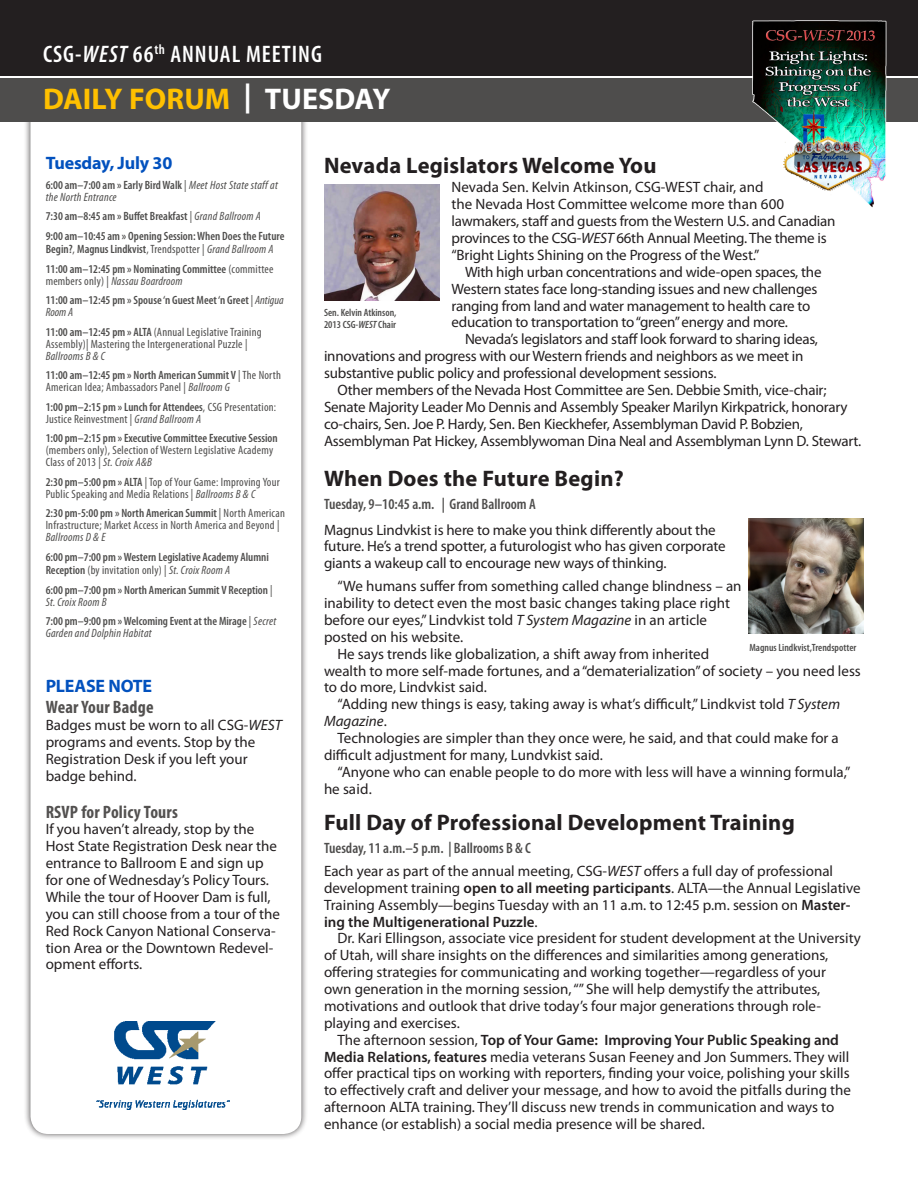
<style>
.page{position:relative;width:918px;height:1188px;background:#fff}
.page>*{position:absolute;margin:0;border:0;box-sizing:border-box;transform-origin:0 0}
.t1{font:700 30px "Myriad Pro";color:#ffc000}
.t2{font:600 condensed 24px "Myriad Pro";letter-spacing:.04em;color:#fff}
.t3{font:700 22.5px "Myriad Pro";letter-spacing:.01em;color:#231f20}
.t4{font:700 condensed 18px/21.6px "Myriad Pro";letter-spacing:.01em;color:#535150}
.t5{font:700 18px "Myriad Pro";letter-spacing:-.01em;color:#0251be}
.Body{font:15px/16.8px "Myriad Pro";color:#231f20}
.Date__Time__Room{font:15px/16.8px "Myriad Pro";letter-spacing:-.01em;color:#231f20}
.Date__Time__Room-2{font:600 condensed 15px "Myriad Pro";color:#4e4d4c}
.Agenda{font:condensed 12px/12px "Myriad Pro";letter-spacing:.02em;color:#4e4d4c}
.Agenda-2{font:600 condensed 12px/12px "Myriad Pro";color:#4e4d4c}
.Agenda-3{font:italic condensed 12px/12px "Myriad Pro";letter-spacing:.02em;color:#4e4d4c}
.Cutline{font:600 condensed 10.5px "Myriad Pro";color:#4e4d4c}
.s1{font-style:italic}
.s2{color:#fff}
.s3{font-weight:600;font-style:normal}
.s4{font-style:normal}
.s5{font-weight:400}
.s6{font-weight:400;font-style:italic}
.s7{font-weight:600}
.s8{font-stretch:normal;color:#0251be}
</style>
<div class="page">
<div style="left:24px;top:81px;width:284px;height:1060px;background:#231f20;opacity:.75"></div>
<div style="left:30px;top:88px;width:271px;height:1046px;background:#fff;border-radius:18px"></div>
<div style="left:0;top:78px;width:918px;height:44px;background:#4e4d4c"></div>
<div style="left:0;top:0;width:918px;height:75px;background:#231f20"></div>
<img style="left:96px;top:1022px;width:133px;height:87px">
<img style="left:748px;top:518px;width:116px;height:116px">
<img style="left:324px;top:185px;width:116px;height:115px">
<img style="left:752px;top:20px;width:135px;height:188px">
<p class="t2" style="left:43px;top:39px;width:280px">CSG-<span class="s1">WEST</span> 66<sup>th</sup> ANNUAL MEETING</p>
<p class="t1" style="left:43px;top:79px;width:349px">DAILY FORUM <span class="s2">| TUESDAY</span></p>
<p class="t5" style="left:46px;top:151px;width:128px">Tuesday, July 30</p>
<p class="Agenda-3" style="left:46px;top:179px;width:234px"><span class="s3">6:00 am–7:00 am » Early Bird Walk</span> <span class="s4">|</span> Meet Host State staff at the North Entrance</p>
<p class="Agenda-2" style="left:46px;top:210px;width:217px">7:30 am–8:45 am » Buffet Breakfast <span class="s5">|</span> <span class="s6">Grand Ballroom A</span></p>
<p class="Agenda-2" style="left:46px;top:229px;width:240px;line-height:13.5px">9:00 am–10:45 am » Opening Session: When Does the Future<br>Begin?<span class="s5">,</span> Magnus Lindkvist<span class="s5">, Trendspotter |</span> <span class="s6">Grand Ballroom A</span></p>
<p class="Agenda-2" style="left:46px;top:263px;width:229px">11:00 am–12:45 pm » Nominating Committee <span class="s5">(committee members only) |</span> <span class="s6">Nassau Boardroom</span></p>
<p class="Agenda-2" style="left:46px;top:294px;width:240px">11:00 am–12:45 pm » Spouse ‘n Guest Meet ‘n Greet <span class="s5">|</span> <span class="s6">Antigua<br>Room A</span></p>
<p class="Agenda" style="left:46px;top:326px;width:217px"><span class="s7">11:00 am–12:45 pm » ALTA</span> (Annual Legislative Training<br>Assembly)| Mastering the Intergenerational Puzzle |<br><span class="s1">Ballrooms B &amp; C</span></p>
<p class="Agenda" style="left:46px;top:369px;width:237px"><span class="s7">11:00 am–12:45 pm » North American Summit V</span> | The North<br>American Idea; Ambassadors Panel | <span class="s1">Ballroom G</span></p>
<p class="Agenda" style="left:46px;top:401px;width:232px"><span class="s7">1:00 pm–2:15 pm » Lunch for Attendees</span>, CSG Presentation:<br>Justice Reinvestment | <span class="s1">Grand Ballroom A</span></p>
<p class="Agenda" style="left:46px;top:432px;width:234px"><span class="s7">1:00 pm–2:15 pm » Executive Committee Executive Session </span>(members only), Selection of Western Legislative Academy<br>Class of 2013 | <span class="s1">St. Croix A&amp;B</span></p>
<p class="Agenda" style="left:46px;top:476px;width:236px"><span class="s7">2:30 pm–5:00 pm » ALTA</span> | Top of Your Game: Improving Your<br>Public Speaking and Media Relations | <span class="s1">Ballrooms B &amp; C</span></p>
<p class="Agenda" style="left:46px;top:507px;width:241px"><span class="s7">2:30 pm-5:00 pm » North American Summit</span> | North American<br>Infrastructure; Market Access in North America and Beyond |<br><span class="s1">Ballrooms D &amp; E</span></p>
<p class="Agenda-2" style="left:46px;top:550px;width:225px;line-height:13.5px">6:00 pm–7:00 pm » Western Legislative Academy Alumni<br>Reception <span class="s5">(by invitation only) |</span> <span class="s6">St. Croix Room A</span></p>
<p class="Agenda-2" style="left:46px;top:584px;width:228px">6:00 pm–7:00 pm » North American Summit V Reception <span class="s5">|<br></span><span class="s6">St. Croix Room B</span></p>
<p class="Agenda-2" style="left:46px;top:615px;width:232px">7:00 pm–9:00 pm » Welcoming Event at the Mirage <span class="s5">|</span> <span class="s6">Secret<br>Garden and Dolphin Habitat</span></p>
<p class="t4" style="left:46px;top:675px;width:109px"><span class="s8">PLEASE NOTE<br></span>Wear Your Badge</p>
<p class="Body" style="left:46px;top:717px;width:238px">Badges must be worn to all CSG-<span class="s1">WEST </span>programs and events. Stop by the<br>Registration Desk if you left your badge behind.</p>
<p class="t4" style="left:46px;top:800px;width:134px">RSVP for Policy Tours</p>
<p class="Body" style="left:46px;top:821px;width:236px">If you haven’t already, stop by the Host State Registration Desk near the entrance to Ballroom E and sign up for one of Wednesday’s Policy Tours.<br>While the tour of Hoover Dam is full, you can still choose from a tour of the Red Rock Canyon National Conserva&shy;tion Area or the Downtown Redevel&shy;opment efforts.</p>
<p class="t3" style="left:324px;top:150px;width:334px">Nevada Legislators Welcome You</p>
<p class="Body" style="left:452px;top:179px;width:386px">Nevada Sen. Kelvin Atkinson, CSG-WEST chair, and<br>the Nevada Host Committee welcome more than 600 lawmakers, staff and guests from the Western U.S. and Canadian provinces to the CSG-<span class="s1">WEST</span> 66th Annual Meeting. The theme is “Bright Lights Shining on the Progress of the West.”</p>
<p class="Body" style="left:452px;top:263px;width:372px;text-indent:14px">With high urban concentrations and wide-open spaces, the Western states face long-standing issues and new challenges ranging from land and water management to health care to education to transportation to “green” energy and more.</p>
<p class="Body" style="left:324px;top:331px;width:496px;text-indent:141px">Nevada’s legislators and staff look forward to sharing ideas, innovations and progress with our Western friends and neighbors as we meet in substantive public policy and professional development sessions.</p>
<p class="Body" style="left:324px;top:381px;width:539px;text-indent:14px">Other members of the Nevada Host Committee are Sen. Debbie Smith, vice-chair; Senate Majority Leader Mo Dennis and Assembly Speaker Marilyn Kirkpatrick, honorary co-chairs, Sen. Joe P. Hardy, Sen. Ben Kieckhefer, Assemblyman David P. Bobzien, Assemblyman Pat Hickey, Assemblywoman Dina Neal and Assemblyman Lynn D. Stewart.</p>
<p class="Cutline" style="left:324px;top:306px;width:74px">Sen. Kelvin Atkinson,</p>
<p class="Cutline" style="left:324px;top:318px;width:74px">2013 CSG-<span class="s1">WEST</span> Chair</p>
<p class="t3" style="left:324px;top:464px;width:301px">When Does the Future Begin?</p>
<p class="Date__Time__Room-2" style="left:324px;top:494px;width:213px">Tuesday, 9–10:45 a.m. | Grand Ballroom A</p>
<p class="Date__Time__Room" style="left:324px;top:521px;width:403px">Magnus Lindvkist is here to make you think differently about the future. He’s a trend spotter, a futurologist who has given corporate giants a wakeup call to encourage new ways of thinking.</p>
<p class="Body" style="left:324px;top:577px;width:419px;text-indent:14px">“We humans suffer from something called change blindness – an inability to detect even the most basic changes taking place right before our eyes,” Lindvkist told <span class="s1">T System Magazine</span> in an article posted on his website.</p>
<p class="Body" style="left:324px;top:645px;width:538px;text-indent:14px">He says trends like globalization, a shift away from inherited<br>wealth to more self-made fortunes, and a “dematerialization” of society – you need less to do more, Lindvkist said.</p>
<p class="Body" style="left:324px;top:696px;width:518px;text-indent:14px">“Adding new things is easy, taking away is what’s difficult,” Lindkvist told <span class="s1">T System<br>Magazine</span>.</p>
<p class="Body" style="left:324px;top:729px;width:516px;text-indent:14px">Technologies are simpler than they once were, he said, and that could make for a difficult adjustment for many, Lundvkist said.</p>
<p class="Body" style="left:324px;top:763px;width:528px;text-indent:14px">“Anyone who can enable people to do more with less will have a winning formula,” he said.</p>
<p class="Cutline" style="left:749px;top:641px;width:108px">Magnus Lindkvist,Trendspotter</p>
<p class="t3" style="left:324px;top:808px;width:472px">Full Day of Professional Development Training</p>
<p class="Date__Time__Room-2" style="left:324px;top:839px;width:209px">Tuesday, 11 a.m.–5 p.m. | Ballrooms B &amp; C</p>
<p class="Body" style="left:324px;top:862px;width:538px">Each year as part of the annual meeting, CSG-<span class="s1">WEST</span> offers a full day of professional development training <span class="s7">open to all meeting participants</span>. ALTA—the Annual Legislative Training Assembly—begins Tuesday with an 11 a.m. to 12:45 p.m. session on <span class="s7">Master&shy;ing the Multigenerational Puzzle</span>.</p>
<p class="Body" style="left:324px;top:930px;width:538px;text-indent:14px">Dr. Kari Ellingson, associate vice president for student development at the University of Utah, will share insights on the differences and similarities among generations, offering strategies for communicating and working together—regardless of your<br>own generation in the morning session, “” She will help demystify the attributes, motivations and outlook that drive today’s four major generations through role&shy;playing and exercises.</p>
<p class="Body" style="left:324px;top:1031px;width:529px;text-indent:14px">The afternoon session, <span class="s7">Top of Your Game: Improving Your Public Speaking and Media Relations, features</span> media veterans Susan Feeney and Jon Summers. They will offer practical tips on working with reporters, finding your voice, polishing your skills to effectively craft and deliver your message, and how to avoid the pitfalls during the afternoon ALTA training. They’ll discuss new trends in communication and ways to enhance (or establish) a social media presence will be shared.</p>
</div>
